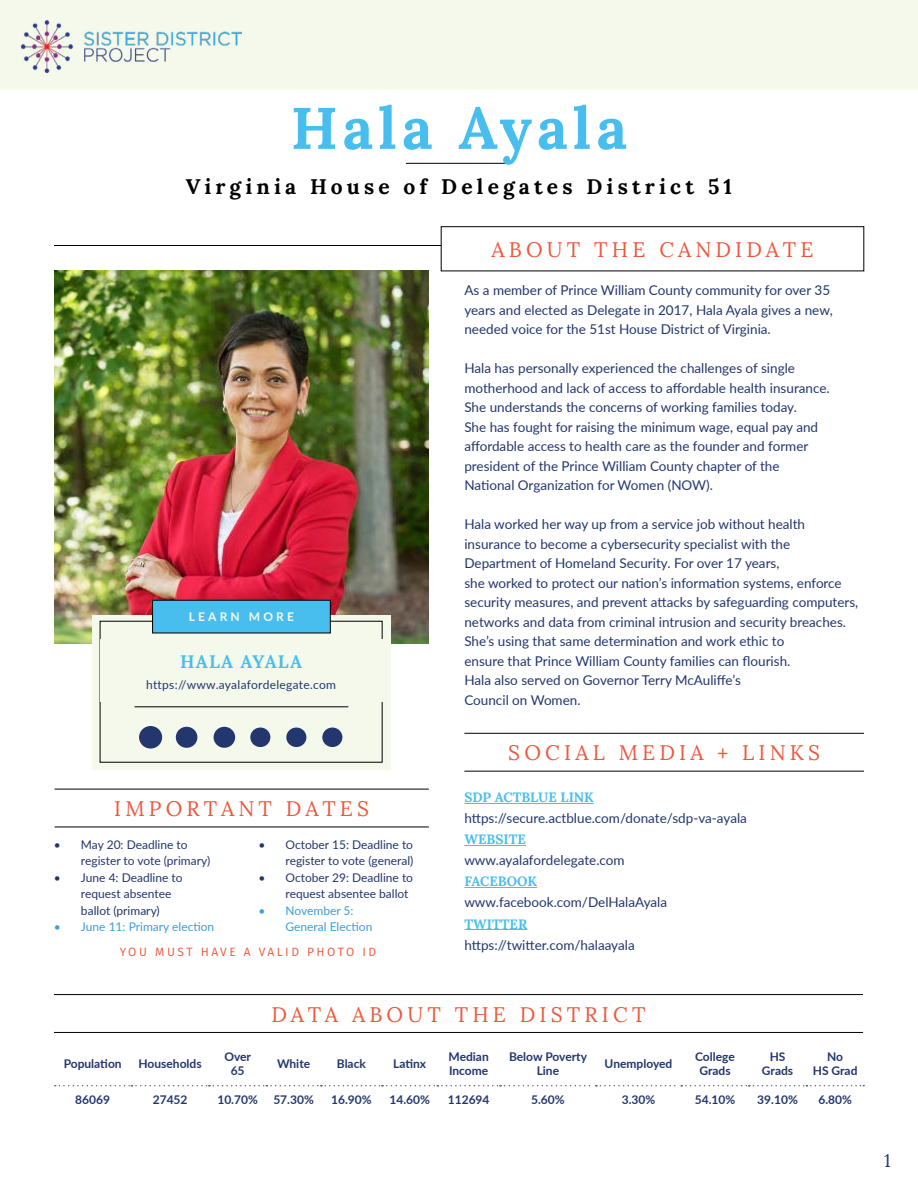
<style>
.page{position:relative;width:918px;height:1188px;background:#fff}
.page>*{position:absolute;margin:0;border:0;box-sizing:border-box;transform-origin:0 0}
.t1{font:700 58.5px "Lora";letter-spacing:.09em;color:#48beee}
.t2{font:21px "Lora";letter-spacing:.2em;color:#ef583d}
.t3{font:700 21px "Lora";letter-spacing:.2em;color:#000}
.t4{font:700 18px "Lora";letter-spacing:.07em;color:#48beee}
.t5{font:18px "Lora";color:#23356d}
.t6{font:13.5px/19.5px "Lato";color:#23366d}
.t7{font:700 13.5px "Lora";color:#48beee}
.t8{font:700 12px/14.4px "Lato";color:#23356d;text-align:center}
.t9{font:12px/16.5px "Lato";color:#23366d}
.t10{font:12px/16.5px "Lato";color:#3b9edd}
.t11{font:12px "Lato";letter-spacing:.025em;color:#23366d}
.t12{font:12px "Fira Sans";letter-spacing:.21em;color:#ef583d}
.t13{font:700 12px "Lato";letter-spacing:.26em;color:#f6f9ec}
</style>
<div class="page">
<hr style="left:406px;top:163px;width:106px;height:1px;background:#000">
<div style="left:0;top:0;width:918px;height:90px;background:#f5f9ec"></div>
<img style="left:22px;top:21px;width:219px;height:51px">
<hr style="left:54px;top:245px;width:400px;height:1px;background:#000">
<div style="left:441px;top:227px;width:423px;height:44px;background:#fff"></div>
<div style="left:441px;top:226px;width:423px;height:45px;border:1px solid #000"></div>
<img style="left:54px;top:271px;width:375px;height:373px">
<div style="left:92px;top:615px;width:299px;height:154px;background:#f5f9ec"></div>
<hr style="left:135px;top:707px;width:213px;height:1px;background:#000">
<div style="left:140px;top:727px;width:21px;height:21px;background:#23366d;border-radius:50%"></div>
<div style="left:139px;top:726px;width:23px;height:23px;border:2px solid #23366d;border-radius:50%"></div>
<div style="left:176px;top:727px;width:21px;height:21px;background:#23366d;border-radius:50%"></div>
<div style="left:214px;top:727px;width:21px;height:21px;background:#23366d;border-radius:50%"></div>
<div style="left:250px;top:727px;width:21px;height:21px;background:#23366d;border-radius:50%"></div>
<div style="left:249px;top:726px;width:23px;height:23px;border:2px solid #f5f9ec;border-radius:50%"></div>
<div style="left:286px;top:727px;width:21px;height:21px;background:#23366d;border-radius:50%"></div>
<div style="left:285px;top:726px;width:23px;height:23px;border:2px solid #f5f9ec;border-radius:50%"></div>
<div style="left:322px;top:727px;width:21px;height:21px;background:#23366d;border-radius:50%"></div>
<div style="left:321px;top:726px;width:23px;height:23px;border:2px solid #f5f9ec;border-radius:50%"></div>
<div style="left:153px;top:600px;width:177px;height:33px;background:#48beee"></div>
<div style="left:152px;top:600px;width:179px;height:33px;border:1px solid #000"></div>
<hr style="left:55px;top:789px;width:374px;height:1px;background:#000">
<hr style="left:55px;top:827px;width:374px;height:1px;background:#000">
<hr style="left:464px;top:733px;width:400px;height:1px;background:#000">
<hr style="left:464px;top:771px;width:400px;height:1px;background:#000">
<hr style="left:464px;top:803px;width:130px;height:1px;background:#48beee">
<hr style="left:464px;top:845px;width:62px;height:1px;background:#48beee">
<hr style="left:464px;top:887px;width:73px;height:1px;background:#48beee">
<hr style="left:464px;top:929px;width:63px;height:1px;background:#48beee">
<hr style="left:54px;top:994px;width:809px;height:1px;background:#000">
<hr style="left:54px;top:1032px;width:809px;height:1px;background:#000">
<svg style="left:55px;top:1085px;width:809px;height:1px"></svg>
<h1 class="t1" style="left:291px;top:90px;width:338px">Hala Ayala</h1>
<h2 class="t3" style="left:186px;top:173px;width:548px">Virginia House of Delegates District 51</h2>
<p class="t13" style="left:189px;top:607px;width:107px">LEARN MORE</p>
<h3 class="t4" style="left:180px;top:650px;width:124px">HALA AYALA</h3>
<p class="t11" style="left:146px;top:676px;width:192px">https://www.ayalafordelegate.com</p>
<h2 class="t2" style="left:114px;top:796px;width:256px">IMPORTANT DATES</h2>
<p class="t9" style="left:81px;top:836px;width:131px;text-indent:-27px">• May 20: Deadline to register to vote (primary)</p>
<p class="t9" style="left:81px;top:869px;width:103px;text-indent:-27px">• June 4: Deadline to request absentee ballot (primary)</p>
<p class="t10" style="left:54px;top:918px;width:162px">• June 11: Primary election</p>
<p class="t9" style="left:259px;top:836px;width:156px;text-align:right">• October 15: Deadline to register to vote (general)</p>
<p class="t9" style="left:286px;top:869px;width:129px;text-indent:-27px">• October 29: Deadline to request absentee ballot</p>
<p class="t10" style="left:286px;top:902px;width:88px;text-indent:-27px">• November 5:<br>General Election</p>
<p class="t12" style="left:120px;top:943px;width:258px">YOU MUST HAVE A VALID PHOTO ID</p>
<h2 class="t2" style="left:491px;top:237px;width:324px">ABOUT THE CANDIDATE</h2>
<p class="t6" style="left:464px;top:280px;width:370px">As a member of Prince William County community for over 35 years and elected as Delegate in 2017, Hala Ayala gives a new, needed voice for the 51st House District of Virginia.</p>
<p class="t6" style="left:464px;top:358px;width:367px">Hala has personally experienced the challenges of single motherhood and lack of access to affordable health insurance.<br>She understands the concerns of working families today.<br>She has fought for raising the minimum wage, equal pay and affordable access to health care as the founder and former president of the Prince William County chapter of the National Organization for Women (NOW).</p>
<p class="t6" style="left:464px;top:514px;width:395px">Hala worked her way up from a service job without health insurance to become a cybersecurity specialist with the Department of Homeland Security. For over 17 years,<br>she worked to protect our nation’s information systems, enforce security measures, and prevent attacks by safeguarding computers, networks and data from criminal intrusion and security breaches.<br>She’s using that same determination and work ethic to<br>ensure that Prince William County families can flourish.<br>Hala also served on Governor Terry McAuliffe’s<br>Council on Women.</p>
<h2 class="t2" style="left:508px;top:740px;width:313px">SOCIAL MEDIA + LINKS</h2>
<p class="t7" style="left:464px;top:789px;width:131px">SDP ACTBLUE LINK</p>
<p class="t6" style="left:464px;top:808px;width:284px">https://secure.actblue.com/donate/sdp-va-ayala</p>
<p class="t7" style="left:464px;top:831px;width:63px">WEBSITE</p>
<p class="t6" style="left:464px;top:850px;width:162px">www.ayalafordelegate.com</p>
<p class="t7" style="left:464px;top:873px;width:74px">FACEBOOK</p>
<p class="t6" style="left:464px;top:892px;width:204px">www.facebook.com/DelHalaAyala</p>
<p class="t7" style="left:464px;top:915px;width:64px">TWITTER</p>
<p class="t6" style="left:464px;top:934px;width:172px">https://twitter.com/halaayala</p>
<h2 class="t2" style="left:271px;top:1001px;width:376px">DATA ABOUT THE DISTRICT</h2>
<p class="t8" style="left:64px;top:1056px;width:59px">Population</p>
<p class="t8" style="left:139px;top:1056px;width:65px">Households</p>
<p class="t8" style="left:224px;top:1049px;width:28px">Over<br>65</p>
<p class="t8" style="left:277px;top:1056px;width:35px">White</p>
<p class="t8" style="left:337px;top:1056px;width:31px">Black</p>
<p class="t8" style="left:393px;top:1056px;width:34px">Latinx</p>
<p class="t8" style="left:449px;top:1049px;width:42px;text-align:left">Median<br>Income</p>
<p class="t8" style="left:509px;top:1049px;width:79px">Below Poverty<br>Line</p>
<p class="t8" style="left:605px;top:1056px;width:69px">Unemployed</p>
<p class="t8" style="left:695px;top:1049px;width:41px">College<br>Grads</p>
<p class="t8" style="left:762px;top:1049px;width:33px">HS<br>Grads</p>
<p class="t8" style="left:813px;top:1049px;width:46px">No<br>HS Grad</p>
<p class="t8" style="left:75px;top:1092px;width:36px">86069</p>
<p class="t8" style="left:153px;top:1092px;width:36px">27452</p>
<p class="t8" style="left:217px;top:1092px;width:42px">10.70%</p>
<p class="t8" style="left:273px;top:1092px;width:42px">57.30%</p>
<p class="t8" style="left:331px;top:1092px;width:42px">16.90%</p>
<p class="t8" style="left:389px;top:1092px;width:42px">14.60%</p>
<p class="t8" style="left:448px;top:1092px;width:43px">112694</p>
<p class="t8" style="left:531px;top:1092px;width:35px">5.60%</p>
<p class="t8" style="left:622px;top:1092px;width:35px">3.30%</p>
<p class="t8" style="left:695px;top:1092px;width:42px">54.10%</p>
<p class="t8" style="left:757px;top:1092px;width:42px">39.10%</p>
<p class="t8" style="left:818px;top:1092px;width:35px">6.80%</p>
<h3 class="t5" style="left:884px;top:1150px;width:8px">1</h3>
</div>
